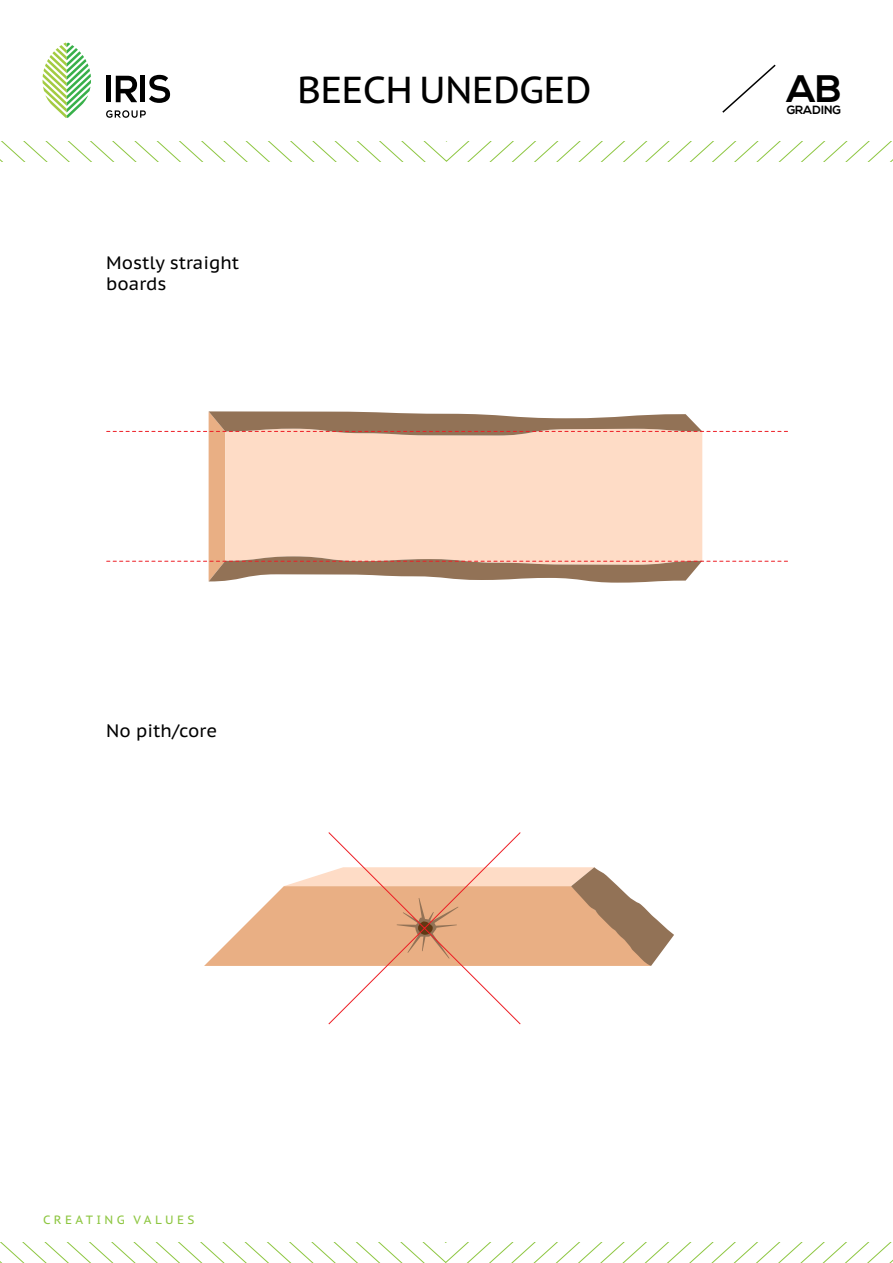
<style>
.page{position:relative;width:893px;height:1263px;background:#fff}
.page>*{position:absolute;margin:0;border:0;box-sizing:border-box;transform-origin:0 0}
.t1{font:700 38.25px "Nexa";color:#000}
.t2{font:37.5px "PT Sans Pro Caption";letter-spacing:-.02em;color:#000}
.t3{font:18px/21px "PT Sans Pro Caption";color:#000}
.t4{font:12px "PT Sans Pro Caption";letter-spacing:.28em;color:#8dc640}
.t5{font:700 11.85px "Nexa";color:#000}
</style>
<div class="page">
<svg style="left:0;top:142px;width:892px;height:20px"></svg>
<svg style="left:0;top:1243px;width:893px;height:20px"></svg>
<svg style="left:43px;top:43px;width:48px;height:75px"></svg>
<svg style="left:106px;top:110px;width:40px;height:8px"></svg>
<div style="left:106px;top:76px;width:5px;height:26px;background:#000"></div>
<svg style="left:116px;top:76px;width:21px;height:26px"></svg>
<div style="left:140px;top:76px;width:5px;height:26px;background:#000"></div>
<svg style="left:149px;top:75px;width:21px;height:28px"></svg>
<svg style="left:722px;top:64px;width:54px;height:49px"></svg>
<svg style="left:107px;top:411px;width:680px;height:172px"></svg>
<svg style="left:204px;top:832px;width:470px;height:193px"></svg>
<p class="t3" style="left:106px;top:252px;width:134px">Mostly straight boards</p>
<h2 class="t2" style="left:297px;top:65px;width:296px">BEECH UNEDGED</h2>
<p class="t3" style="left:106px;top:720px;width:112px">No pith/core</p>
<p class="t4" style="left:43px;top:1212px;width:153px">CREATING VALUES</p>
<h1 class="t1" style="left:787px;top:67px;width:56px">AB</h1>
<p class="t5" style="left:787px;top:103px;width:56px">GRADING</p>
</div>
